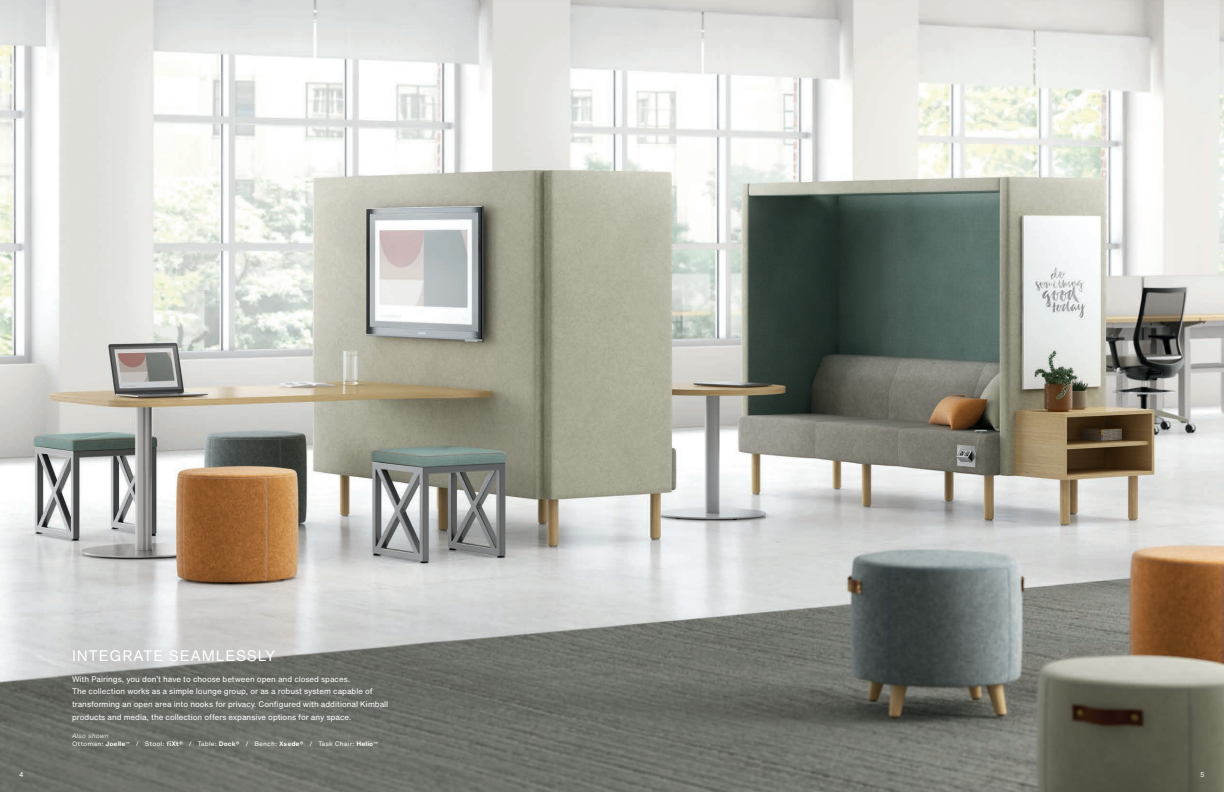
<style>
.page{position:relative;width:1224px;height:792px;background:#fff}
.page>*{position:absolute;margin:0;border:0;box-sizing:border-box;transform-origin:0 0}
.Main_Copy__Headline{font:15px "Helvetica Now Text";letter-spacing:.05em;color:#fff}
.Main_Copy__Text__8_1{font:8px/12.8px "Helvetica Now Text";color:#fff}
.Page_Number__Flush_L{font:7px "Helvetica Now Text";color:#fff}
.Page_Number__Flush_R{font:7px "Helvetica Now Text";color:#fff}
.Details__Text__5_9_7{font:5.9px "Helvetica Now Micro";color:#fff}
.Details__Text__5_9_7-2{font:italic 300 5.9px "Helvetica Now Micro";color:#fff}
.s1{font-weight:700}
</style>
<div class="page">
<img style="left:0;top:0;width:1224px;height:792px">
<p class="Main_Copy__Headline" style="left:72px;top:644px;width:205px">INTEGRATE SEAMLESSLY</p>
<p class="Main_Copy__Text__8_1" style="left:72px;top:672px;width:318px">With Pairings, you don’t have to choose between open and closed spaces.<br>The collection works as a simple lounge group, or as a robust system capable of transforming an open area into nooks for privacy. Configured with additional Kimball products and media, the collection offers expansive options for any space.</p>
<p class="Details__Text__5_9_7-2" style="left:72px;top:731px;width:38px">Also shown</p>
<p class="Details__Text__5_9_7" style="left:72px;top:739px;width:307px">Ottoman: <span class="s1">Joelle</span><sup>™</sup> / Stool: <span class="s1">fiXt®</span> / Table: <span class="s1">Dock®</span> / Bench: <span class="s1">Xsede®</span> / Task Chair: <span class="s1">Helio</span><sup>™</sup></p>
<p class="Page_Number__Flush_L" style="left:19px;top:769px;width:6px">4</p>
<p class="Page_Number__Flush_R" style="left:1200px;top:769px;width:6px">5</p>
</div>
